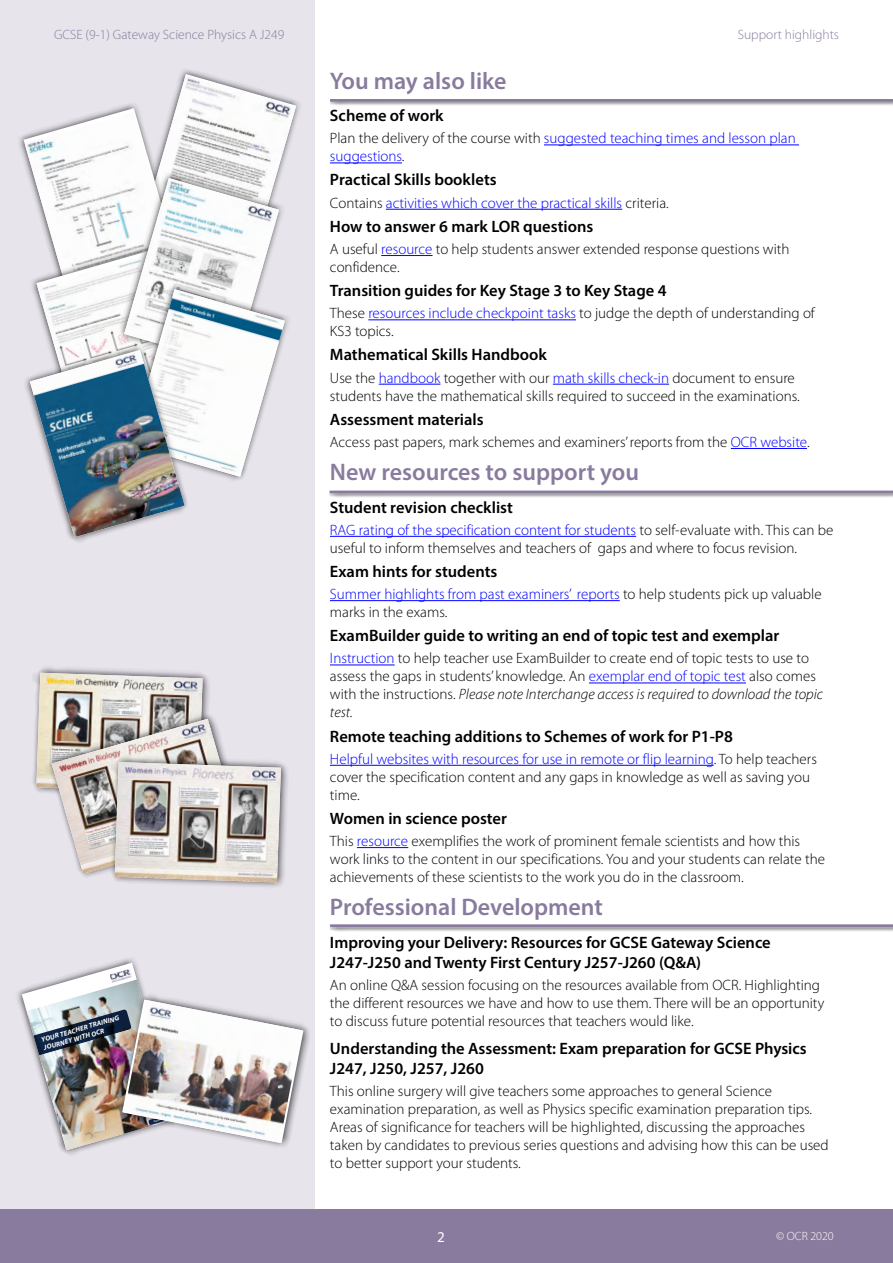
<style>
.page{position:relative;width:893px;height:1263px;background:#fff}
.page>*{position:absolute;margin:0;border:0;box-sizing:border-box;transform-origin:0 0}
.Heading_2{font:600 24px "Myriad Pro";color:#897b9e}
.Body_text{font:600 24px "Myriad Pro";color:#897b9e}
.Heading_3{font:600 16.5px/19.8px "Myriad Pro";color:#000}
.Body_text-2{font:600 16.5px "Myriad Pro";color:#000}
.Body_text-3{font:300 15px/18px "Myriad Pro";color:#000}
.Body_text-4{font:300 15px/18px "Myriad Pro";color:#00f}
.t1{font:15px "Myriad Pro";color:#fff}
.t2{font:300 13.5px "Myriad Pro";color:#897b9e}
.t3{font:300 12px "Myriad Pro";color:#fff}
.t4{font:italic 700 7.05px/8.4px "Myriad Pro";color:#fff}
.s1{color:#000}
.s2{color:#00f}
.s3{font-style:italic}
</style>
<div class="page">
<div style="left:0;top:1209px;width:893px;height:54px;background:#897b9e"></div>
<div style="left:0;top:0;width:314px;height:1209px;background:#e7e4ec"></div>
<div style="left:330px;top:924px;width:563px;height:8px;background:#000;opacity:.5"></div>
<hr style="left:330px;top:924px;width:563px;height:3px;background:#897b9e">
<div style="left:330px;top:99px;width:563px;height:7px;background:#000;opacity:.5"></div>
<hr style="left:330px;top:99px;width:563px;height:3px;background:#897b9e">
<div style="left:329px;top:490px;width:564px;height:8px;background:#000;opacity:.5"></div>
<hr style="left:330px;top:491px;width:563px;height:2px;background:#897b9e">
<hr style="left:544px;top:145px;width:255px;height:1px;background:#00f">
<hr style="left:330px;top:163px;width:72px;height:1px;background:#00f">
<hr style="left:386px;top:209px;width:236px;height:1px;background:#00f">
<hr style="left:381px;top:255px;width:52px;height:1px;background:#00f">
<hr style="left:368px;top:319px;width:208px;height:1px;background:#00f">
<hr style="left:379px;top:384px;width:61px;height:1px;background:#00f">
<hr style="left:553px;top:384px;width:116px;height:1px;background:#00f">
<hr style="left:731px;top:448px;width:76px;height:1px;background:#00f">
<hr style="left:330px;top:536px;width:306px;height:1px;background:#00f">
<hr style="left:330px;top:600px;width:290px;height:1px;background:#00f">
<hr style="left:330px;top:665px;width:65px;height:1px;background:#00f">
<hr style="left:589px;top:683px;width:157px;height:1px;background:#00f">
<hr style="left:330px;top:765px;width:384px;height:1px;background:#00f">
<hr style="left:357px;top:847px;width:51px;height:1px;background:#00f">
<img style="left:17px;top:958px;width:292px;height:197px">
<img style="left:124px;top:1000px;width:178px;height:143px">
<svg style="left:19px;top:70px;width:281px;height:472px"></svg>
<img style="left:30px;top:350px;width:155px;height:187px">
<img style="left:32px;top:667px;width:256px;height:220px">
<img style="left:115px;top:762px;width:166px;height:120px">
<p class="t2" style="left:54px;top:27px;width:232px">GCSE (9-1) Gateway Science Physics A J249</p>
<p class="t4" style="left:40px;top:1035px;width:82px;rotate:-16deg">YOUR TEACHER TRAINING<br>JOURNEY WITH OCR</p>
<p class="t2" style="left:738px;top:27px;width:103px">Support highlights</p>
<p class="Heading_2" style="left:330px;top:65px;width:178px">You may also like</p>
<p class="Heading_3" style="left:330px;top:105px;width:115px">Scheme of work</p>
<p class="Body_text-4" style="left:330px;top:130px;width:467px"><span class="s1">Plan the delivery of the course with</span> suggested teaching times and lesson plan suggestions<span class="s1">.</span></p>
<p class="Heading_3" style="left:330px;top:170px;width:168px">Practical Skills booklets</p>
<p class="Body_text-4" style="left:330px;top:194px;width:340px"><span class="s1">Contains</span> activities which cover the practical skills <span class="s1">criteria.</span></p>
<p class="Heading_3" style="left:330px;top:216px;width:265px">How to answer 6 mark LOR questions</p>
<p class="Body_text-3" style="left:330px;top:240px;width:461px">A useful <span class="s2">resource</span> to help students answer extended response questions with confidence.</p>
<p class="Heading_3" style="left:330px;top:280px;width:338px">Transition guides for Key Stage 3 to Key Stage 4</p>
<p class="Body_text-3" style="left:330px;top:305px;width:486px">These <span class="s2">resources include checkpoint tasks</span> to judge the depth of understanding of<br>KS3 topics.</p>
<p class="Heading_3" style="left:330px;top:344px;width:218px">Mathematical Skills Handbook</p>
<p class="Body_text-3" style="left:330px;top:369px;width:471px">Use the <span class="s2">handbook</span> together with our <span class="s2">math skills check-in</span> document to ensure students have the mathematical skills required to succeed in the examinations.</p>
<p class="Heading_3" style="left:330px;top:409px;width:155px">Assessment materials</p>
<p class="Body_text-3" style="left:330px;top:433px;width:481px">Access past papers, mark schemes and examiners’ reports from the <span class="s2">OCR website</span>.</p>
<p class="Body_text" style="left:330px;top:457px;width:311px">New resources to support you</p>
<p class="Heading_3" style="left:330px;top:497px;width:184px">Student revision checklist</p>
<p class="Body_text-3" style="left:330px;top:521px;width:505px"><span class="s2">RAG rating of the specification content for students</span> to self-evaluate with. This can be useful to inform themselves and teachers of gaps and where to focus revision.</p>
<p class="Heading_3" style="left:330px;top:561px;width:169px">Exam hints for students</p>
<p class="Body_text-3" style="left:330px;top:585px;width:493px"><span class="s2">Summer highlights from past examiners’ reports</span> to help students pick up valuable marks in the exams.</p>
<p class="Heading_3" style="left:330px;top:625px;width:451px">ExamBuilder guide to writing an end of topic test and exemplar</p>
<p class="Body_text-3" style="left:330px;top:650px;width:495px"><span class="s2">Instruction</span> to help teacher use ExamBuilder to create end of topic tests to use to assess the gaps in students’ knowledge. An <span class="s2">exemplar end of topic test</span> also comes with the instructions. <span class="s3">Please note Interchange access is required to download the topic test.</span></p>
<p class="Heading_3" style="left:330px;top:726px;width:405px">Remote teaching additions to Schemes of work for P1-P8</p>
<p class="Body_text-3" style="left:330px;top:750px;width:488px"><span class="s2">Helpful websites with resources for use in remote or flip learning</span>. To help teachers cover the specification content and any gaps in knowledge as well as saving you time.</p>
<p class="Body_text-2" style="left:330px;top:808px;width:179px">Women in science poster</p>
<p class="Body_text-3" style="left:330px;top:832px;width:496px">This <span class="s2">resource</span> exemplifies the work of prominent female scientists and how this work links to the content in our specifications. You and your students can relate the achievements of these scientists to the work you do in the classroom.</p>
<p class="Heading_2" style="left:330px;top:892px;width:274px">Professional Development</p>
<p class="Heading_3" style="left:330px;top:932px;width:442px">Improving your Delivery: Resources for GCSE Gateway Science<br>J247-J250 and Twenty First Century J257-J260 (Q&amp;A)</p>
<p class="Body_text-3" style="left:330px;top:976px;width:496px">An online Q&amp;A session focusing on the resources available from OCR. Highlighting the different resources we have and how to use them. There will be an opportunity to discuss future potential resources that teachers would like.</p>
<p class="Heading_3" style="left:330px;top:1038px;width:478px">Understanding the Assessment: Exam preparation for GCSE Physics<br>J247, J250, J257, J260</p>
<p class="Body_text-3" style="left:330px;top:1082px;width:500px">This online surgery will give teachers some approaches to general Science examination preparation, as well as Physics specific examination preparation tips.<br>Areas of significance for teachers will be highlighted, discussing the approaches taken by candidates to previous series questions and advising how this can be used to better support your students.</p>
<p class="t1" style="left:437px;top:1227px;width:9px">2</p>
<p class="t3" style="left:776px;top:1229px;width:59px">© OCR 2020</p>
</div>
